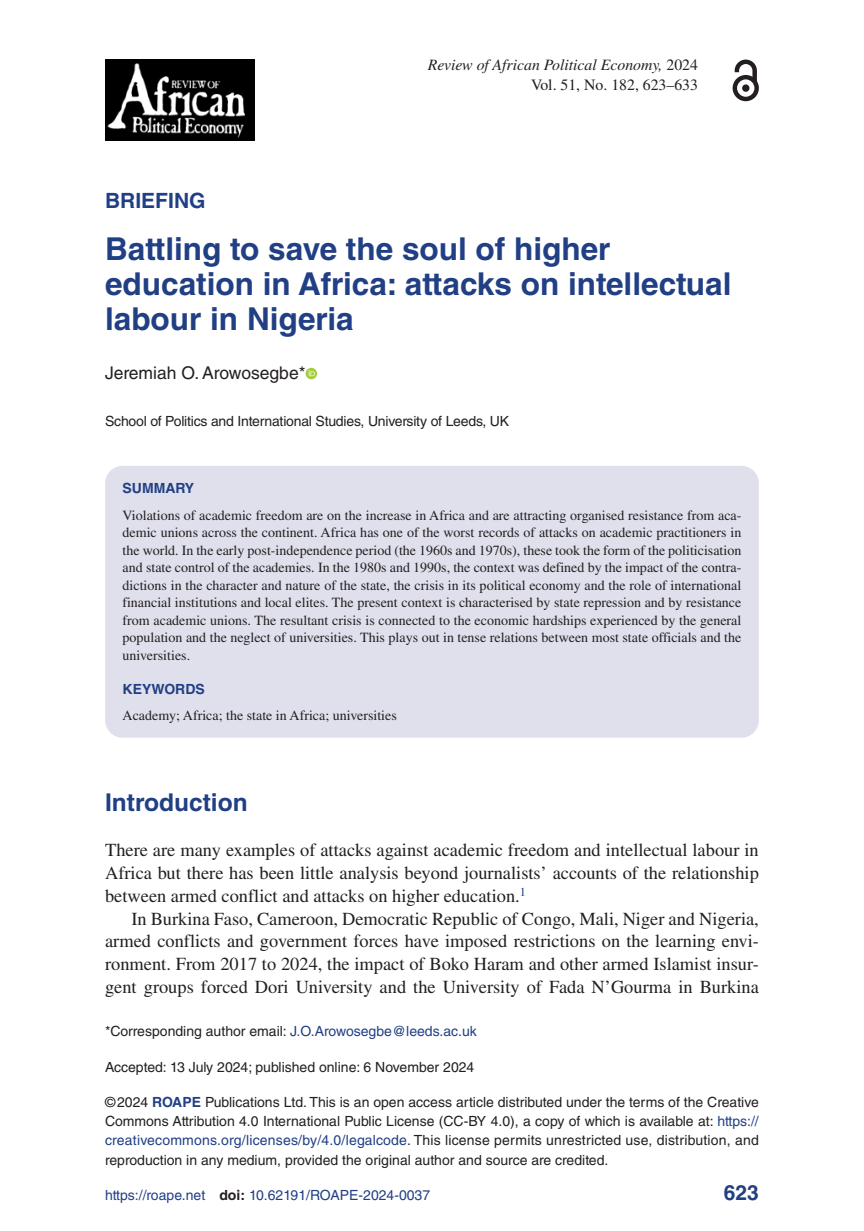
<style>
.page{position:relative;width:864px;height:1231px;background:#fff}
.page>*{position:absolute;margin:0;border:0;box-sizing:border-box;transform-origin:0 0}
.t1{font:700 31.5px/35px "Helvetica LT Std";color:#213f84}
.t2{font:700 24.5px "Helvetica LT Std";color:#213f84}
.t3{font:700 21px "Helvetica LT Std";color:#213f84}
.t4{font:18.38px/22.8px "Times LT Std";color:#231f20;text-align:justify}
.t5{font:17.5px "Helvetica LT Std";color:#231f20}
.t6{font:italic 15.75px/19.2px "Times LT Std";color:#231f20;text-align:right}
.t7{font:14px/17.5px "Times LT Std";color:#231f20;text-align:justify}
.t8{font:14px/19.2px "Helvetica LT Std";color:#231f20;text-align:justify}
.t9{font:14px "Helvetica LT Std";color:#213f84}
.t10{font:700 14px "Helvetica LT Std";color:#213f84}
.s1{font-style:normal}
.s2{color:#213f84}
.s3{font-weight:700;color:#213f84}
.s4{font-weight:700;color:#231f20}
</style>
<div class="page">
<img style="left:105px;top:60px;width:149px;height:80px">
<svg style="left:732px;top:60px;width:26px;height:41px"></svg>
<svg style="left:305px;top:368px;width:12px;height:11px"></svg>
<svg style="left:308px;top:370px;width:7px;height:6px"></svg>
<div style="left:105px;top:466px;width:653px;height:271px;background:#dfe0ec;border-radius:18px"></div>
<p class="t6" style="left:427px;top:55px;width:272px">Review of African Political Economy, <span class="s1">2024<br>Vol. 51, No. 182, 623–633</span></p>
<h3 class="t3" style="left:105px;top:187px;width:102px">BRIEFING</h3>
<h1 class="t1" style="left:105px;top:231px;width:627px">Battling to save the soul of higher education in Africa: attacks on intellectual labour in Nigeria</h1>
<p class="t5" style="left:105px;top:363px;width:202px">Jeremiah O. Arowosegbe*</p>
<p class="t8" style="left:105px;top:411px;width:405px">School of Politics and International Studies, University of Leeds, UK</p>
<p class="t10" style="left:122px;top:480px;width:73px">SUMMARY</p>
<p class="t7" style="left:122px;top:506px;width:620px">Violations of academic freedom are on the increase in Africa and are attracting organised resistance from aca&shy;demic unions across the continent. Africa has one of the worst records of attacks on academic practitioners in the world. In the early post-independence period (the 1960s and 1970s), these took the form of the politicisation and state control of the academies. In the 1980s and 1990s, the context was defined by the impact of the contra&shy;dictions in the character and nature of the state, the crisis in its political economy and the role of international financial institutions and local elites. The present context is characterised by state repression and by resistance from academic unions. The resultant crisis is connected to the economic hardships experienced by the general population and the neglect of universities. This plays out in tense relations between most state officials and the universities.</p>
<p class="t10" style="left:122px;top:680px;width:84px">KEYWORDS</p>
<p class="t7" style="left:122px;top:706px;width:275px">Academy; Africa; the state in Africa; universities</p>
<h2 class="t2" style="left:105px;top:787px;width:144px">Introduction</h2>
<p class="t4" style="left:105px;top:838px;width:655px">There are many examples of attacks against academic freedom and intellectual labour in Africa but there has been little analysis beyond journalists’ accounts of the relationship between armed conflict and attacks on higher education.<sup>1</sup></p>
<p class="t4" style="left:105px;top:906px;width:655px;text-indent:26px">In Burkina Faso, Cameroon, Democratic Republic of Congo, Mali, Niger and Nigeria, armed conflicts and government forces have imposed restrictions on the learning envi&shy;ronment. From 2017 to 2024, the impact of Boko Haram and other armed Islamist insur&shy;gent groups forced Dori University and the University of Fada N’Gourma in Burkina</p>
<p class="t8" style="left:105px;top:1021px;width:373px">*Corresponding author email: <span class="s2">J.O.Arowosegbe@leeds.ac.uk</span></p>
<p class="t8" style="left:105px;top:1056px;width:370px">Accepted: 13 July 2024; published online: 6 November 2024</p>
<p class="t8" style="left:105px;top:1092px;width:655px">©2024 <span class="s3">ROAPE</span> Publications Ltd. This is an open access article distributed under the terms of the Creative Commons Attribution 4.0 International Public License (CC-BY 4.0), a copy of which is available at: <span class="s2">https:// creativecommons.org/licenses/by/4.0/legalcode</span>. This license permits unrestricted use, distribution, and reproduction in any medium, provided the original author and source are credited.</p>
<p class="t9" style="left:105px;top:1186px;width:326px">https://roape.net <span class="s4">doi:</span> 10.62191/ROAPE-2024-0037</p>
<h3 class="t3" style="left:723px;top:1179px;width:37px">623</h3>
</div>
